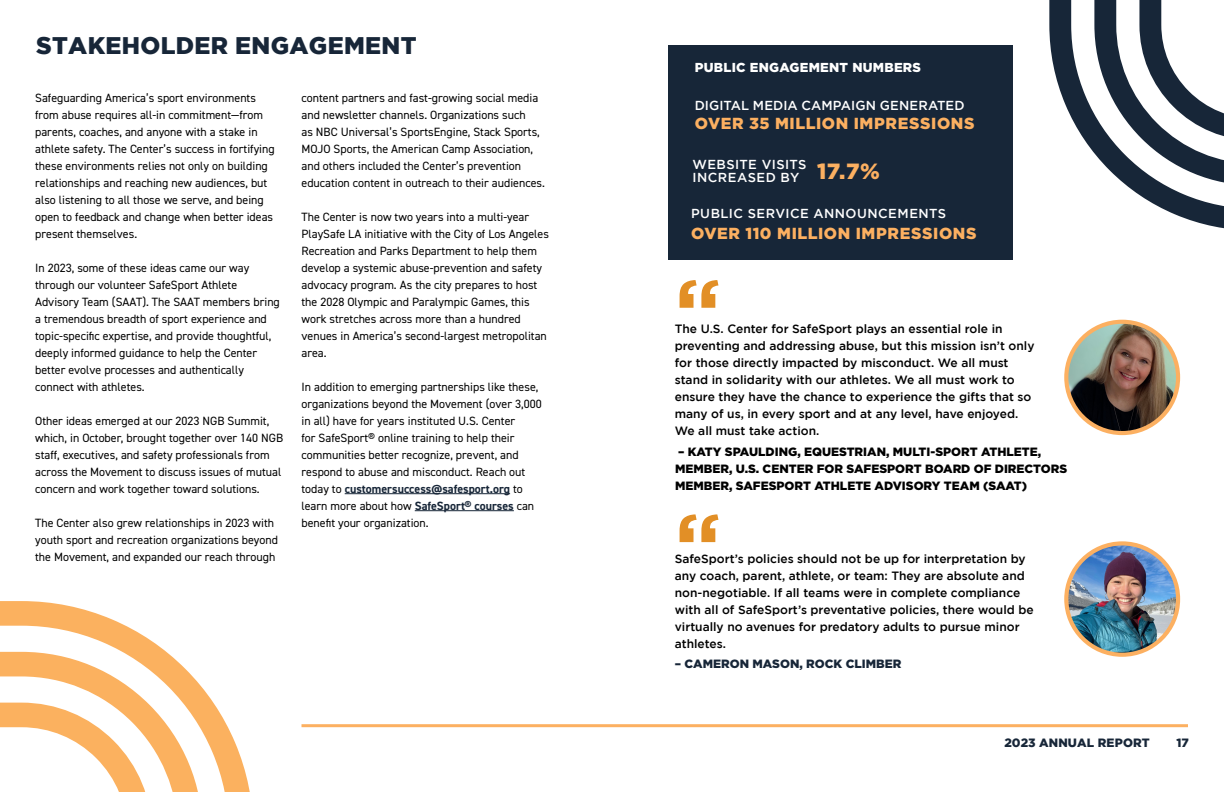
<style>
.page{position:relative;width:1224px;height:792px;background:#fff}
.page>*{position:absolute;margin:0;border:0;box-sizing:border-box;transform-origin:0 0}
.Subhead_-_Level_1{font:700 86px "Gotham";color:#e28f26}
.t1{font:900 24px "Gotham";letter-spacing:.015em;color:#172638}
.t2{font:900 22px "Gotham";color:#fcb061}
.t3{font:900 16px "Gotham";letter-spacing:.035em;color:#fcb061}
.t4{font:500 13px "Gotham";letter-spacing:.025em;color:#fff}
.t5{font:500 13px "Gotham";letter-spacing:.005em;color:#fff}
.t6{font:900 13px "Gotham";letter-spacing:.02em;color:#fff}
.t7{font:12px/17px "DIN2014";color:#000}
.t8{font:500 12px/17px "Gotham";color:#000}
.t9{font:900 12px/17px "Gotham";color:#000}
.t10{font:900 12px "Gotham";color:#172638}
.t11{font:900 12px "Gotham";letter-spacing:.015em;color:#172638}
.s1{font-weight:700;color:#172638}
</style>
<div class="page">
<svg style="left:1049px;top:0;width:175px;height:229px"></svg>
<svg style="left:0;top:601px;width:250px;height:191px"></svg>
<hr style="left:302px;top:724px;width:886px;height:3px;background:#fcb061">
<hr style="left:345px;top:493px;width:165px;height:1px;background:#172638">
<hr style="left:415px;top:510px;width:99px;height:1px;background:#172638">
<div style="left:668px;top:45px;width:344px;height:215px;background:#172638"></div>
<img style="left:1066px;top:543px;width:112px;height:112px;border-radius:56px">
<div style="left:1064px;top:541px;width:116px;height:116px;border:4px solid #fcb061;border-radius:50%"></div>
<img style="left:1066px;top:322px;width:112px;height:111px;border-radius:56px">
<div style="left:1064px;top:320px;width:116px;height:115px;border:4px solid #fcb061;border-radius:50%"></div>
<p class="t1" style="left:36px;top:31px;width:382px">STAKEHOLDER ENGAGEMENT</p>
<p class="t7" style="left:35px;top:89px;width:241px">Safeguarding America’s sport environments from abuse requires all-in commitment—from parents, coaches, and anyone with a stake in athlete safety. The Center’s success in fortifying these environments relies not only on building relationships and reaching new audiences, but also listening to all those we serve, and being open to feedback and change when better ideas present themselves.</p>
<p class="t7" style="left:35px;top:259px;width:246px">In 2023, some of these ideas came our way through our volunteer SafeSport Athlete Advisory Team (SAAT). The SAAT members bring a tremendous breadth of sport experience and topic-specific expertise, and provide thoughtful, deeply informed guidance to help the Center better evolve processes and authentically connect with athletes.</p>
<p class="t7" style="left:35px;top:412px;width:250px">Other ideas emerged at our 2023 NGB Summit, which, in October, brought together over 140 NGB staff, executives, and safety professionals from across the Movement to discuss issues of mutual concern and work together toward solutions.</p>
<p class="t7" style="left:35px;top:514px;width:244px">The Center also grew relationships in 2023 with youth sport and recreation organizations beyond the Movement, and expanded our reach through</p>
<p class="t7" style="left:302px;top:89px;width:245px">content partners and fast-growing social media and newsletter channels. Organizations such<br>as NBC Universal’s SportsEngine, Stack Sports, MOJO Sports, the American Camp Association, and others included the Center’s prevention education content in outreach to their audiences.</p>
<p class="t7" style="left:302px;top:208px;width:249px">The Center is now two years into a multi-year PlaySafe LA initiative with the City of Los Angeles Recreation and Parks Department to help them develop a systemic abuse-prevention and safety advocacy program. As the city prepares to host the 2028 Olympic and Paralympic Games, this work stretches across more than a hundred venues in America’s second-largest metropolitan area.</p>
<p class="t7" style="left:302px;top:378px;width:242px">In addition to emerging partnerships like these, organizations beyond the Movement (over 3,000 in all) have for years instituted U.S. Center<br>for SafeSport® online training to help their communities better recognize, prevent, and respond to abuse and misconduct. Reach out today to <span class="s1">customersuccess@safesport.org</span> to learn more about how <span class="s1">SafeSport® courses</span> can benefit your organization.</p>
<p class="t6" style="left:695px;top:60px;width:228px">PUBLIC ENGAGEMENT NUMBERS</p>
<h3 class="t5" style="left:695px;top:98px;width:271px">DIGITAL MEDIA CAMPAIGN GENERATED</h3>
<h3 class="t3" style="left:695px;top:114px;width:281px">OVER 35 MILLION IMPRESSIONS</h3>
<h3 class="t4" style="left:692px;top:157px;width:116px">WEBSITE VISITS</h3>
<h3 class="t4" style="left:692px;top:170px;width:108px">INCREASED BY</h3>
<h3 class="t4" style="left:691px;top:206px;width:257px">PUBLIC SERVICE ANNOUNCEMENTS</h3>
<h3 class="t3" style="left:691px;top:224px;width:287px">OVER 110 MILLION IMPRESSIONS</h3>
<h3 class="t2" style="left:817px;top:158px;width:64px">17.7%</h3>
<p class="Subhead_-_Level_1" style="left:675px;top:261px;width:48px">“</p>
<p class="t8" style="left:675px;top:320px;width:361px">The U.S. Center for SafeSport plays an essential role in preventing and addressing abuse, but this mission isn’t only for those directly impacted by misconduct. We all must stand in solidarity with our athletes. We all must work to ensure they have the chance to experience the gifts that so many of us, in every sport and at any level, have enjoyed.<br>We all must take action.</p>
<p class="t9" style="left:675px;top:443px;width:394px">– KATY SPAULDING, EQUESTRIAN, MULTI-SPORT ATHLETE,<br>MEMBER, U.S. CENTER FOR SAFESPORT BOARD OF DIRECTORS<br>MEMBER, SAFESPORT ATHLETE ADVISORY TEAM (SAAT)</p>
<p class="Subhead_-_Level_1" style="left:675px;top:495px;width:48px">“</p>
<p class="t8" style="left:675px;top:550px;width:360px">SafeSport’s policies should not be up for interpretation by any coach, parent, athlete, or team: They are absolute and non-negotiable. If all teams were in complete compliance with all of SafeSport’s preventative policies, there would be virtually no avenues for predatory adults to pursue minor athletes.</p>
<p class="t10" style="left:675px;top:657px;width:228px">– CAMERON MASON, ROCK CLIMBER</p>
<p class="t11" style="left:1004px;top:736px;width:147px">2023 ANNUAL REPORT</p>
<p class="t11" style="left:1177px;top:736px;width:14px">17</p>
</div>
